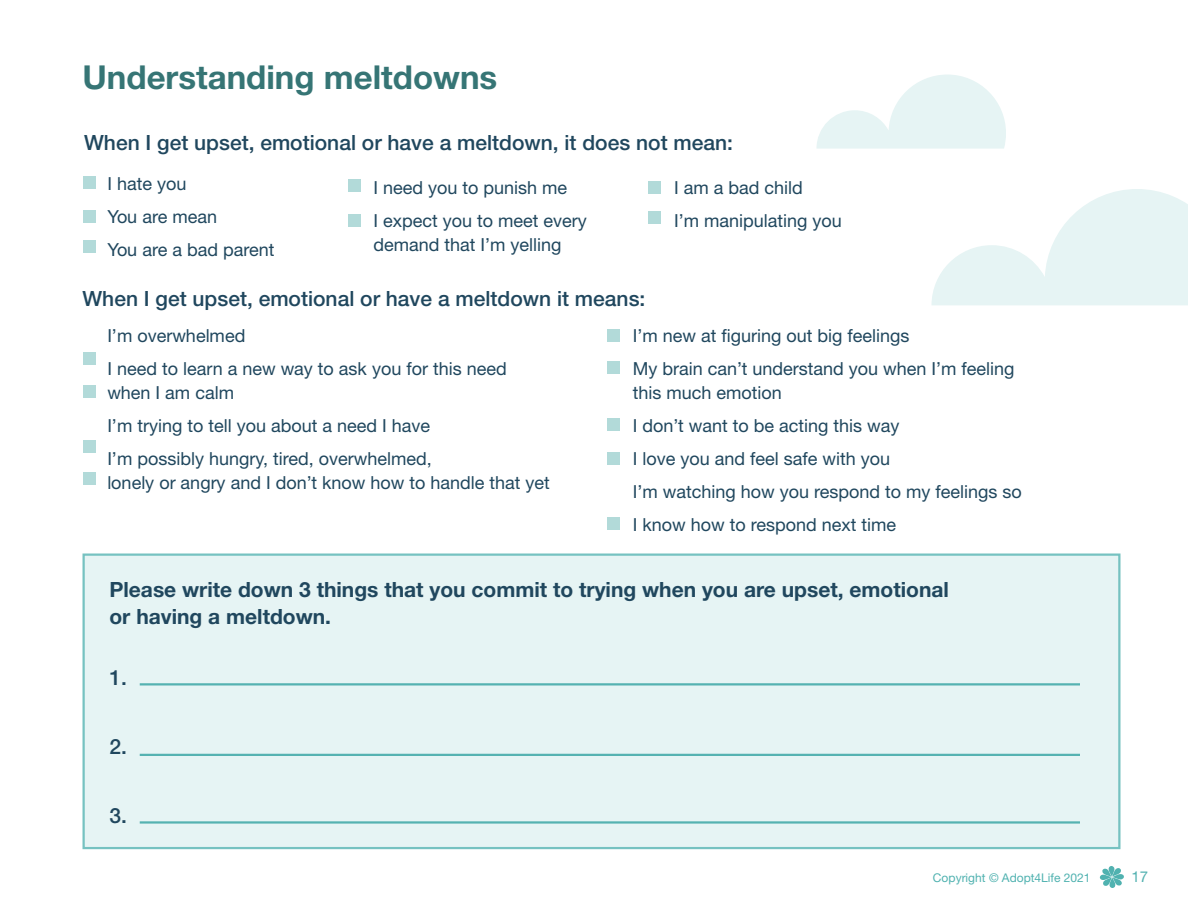
<style>
.page{position:relative;width:1188px;height:918px;background:#fff}
.page>*{position:absolute;margin:0;border:0;box-sizing:border-box;transform-origin:0 0}
.t1{font:700 33px "Helvetica Neue";color:#367575}
.t2{font:500 21px "Helvetica Neue";color:#20475e}
.t3{font:700 21px/27px "Helvetica Neue";color:#20475e}
.t4{font:18px/24px "Helvetica Neue";color:#20475e}
.t5{font:15px "Helvetica Neue";color:#52b1b0}
.t6{font:12px "Helvetica Neue";color:#50b2b0}
</style>
<div class="page">
<svg style="left:932px;top:189px;width:256px;height:116px"></svg>
<svg style="left:816px;top:75px;width:189px;height:74px"></svg>
<div style="left:84px;top:176px;width:12px;height:13px;background:#b2dad9"></div>
<div style="left:348px;top:180px;width:13px;height:12px;background:#b2dad9"></div>
<div style="left:84px;top:210px;width:12px;height:13px;background:#b2dad9"></div>
<div style="left:348px;top:214px;width:13px;height:12px;background:#b2dad9"></div>
<div style="left:83px;top:240px;width:13px;height:13px;background:#b2dad9"></div>
<div style="left:648px;top:181px;width:13px;height:13px;background:#b2dad9"></div>
<div style="left:83px;top:352px;width:13px;height:13px;background:#b2dad9"></div>
<div style="left:608px;top:329px;width:12px;height:13px;background:#b2dad9"></div>
<div style="left:608px;top:361px;width:12px;height:13px;background:#b2dad9"></div>
<div style="left:608px;top:418px;width:12px;height:13px;background:#b2dad9"></div>
<div style="left:608px;top:517px;width:12px;height:13px;background:#b2dad9"></div>
<div style="left:83px;top:385px;width:13px;height:13px;background:#b2dad9"></div>
<div style="left:83px;top:472px;width:13px;height:13px;background:#b2dad9"></div>
<div style="left:84px;top:441px;width:12px;height:12px;background:#b2dad9"></div>
<div style="left:82px;top:554px;width:1038px;height:295px;background:#e6f4f4;border:2px solid #76c2c1"></div>
<hr style="left:140px;top:683px;width:940px;height:3px;background:#55b2b1">
<hr style="left:140px;top:754px;width:940px;height:2px;background:#55b2b1">
<hr style="left:140px;top:821px;width:940px;height:3px;background:#55b2b1">
<div style="left:608px;top:452px;width:12px;height:13px;background:#b2dad9"></div>
<div style="left:648px;top:211px;width:13px;height:13px;background:#b2dad9"></div>
<svg style="left:1100px;top:866px;width:24px;height:22px"></svg>
<p class="t1" style="left:82px;top:57px;width:416px">Understanding meltdowns</p>
<p class="t2" style="left:84px;top:130px;width:650px">When I get upset, emotional or have a meltdown, it does not mean:</p>
<p class="t4" style="left:107px;top:171px;width:81px">I hate you</p>
<p class="t4" style="left:107px;top:204px;width:111px">You are mean</p>
<p class="t4" style="left:107px;top:237px;width:169px">You are a bad parent</p>
<p class="t4" style="left:374px;top:176px;width:195px">I need you to punish me</p>
<p class="t4" style="left:374px;top:209px;width:215px">I expect you to meet every demand that I’m yelling</p>
<p class="t2" style="left:82px;top:286px;width:564px">When I get upset, emotional or have a meltdown it means:</p>
<p class="t4" style="left:674px;top:176px;width:130px">I am a bad child</p>
<p class="t4" style="left:674px;top:209px;width:169px">I’m manipulating you</p>
<p class="t4" style="left:107px;top:323px;width:140px">I’m overwhelmed</p>
<p class="t4" style="left:107px;top:356px;width:401px">I need to learn a new way to ask you for this need when I am calm</p>
<p class="t4" style="left:107px;top:413px;width:324px">I’m trying to tell you about a need I have</p>
<p class="t4" style="left:107px;top:446px;width:326px">I’m possibly hungry, tired, overwhelmed,</p>
<p class="t4" style="left:107px;top:470px;width:444px">lonely or angry and I don’t know how to handle that yet</p>
<p class="t4" style="left:633px;top:323px;width:278px">I’m new at figuring out big feelings</p>
<p class="t4" style="left:633px;top:356px;width:383px">My brain can’t understand you when I’m feeling this much emotion</p>
<p class="t4" style="left:633px;top:413px;width:268px">I don’t want to be acting this way</p>
<p class="t4" style="left:633px;top:446px;width:259px">I love you and feel safe with you</p>
<p class="t4" style="left:633px;top:475px;width:391px;line-height:33px">I’m watching how you respond to my feelings so<br>I know how to respond next time</p>
<p class="t3" style="left:110px;top:575px;width:841px">Please write down 3 things that you commit to trying when you are upset, emotional or having a meltdown.</p>
<p class="t2" style="left:110px;top:665px;width:19px">1.</p>
<p class="t2" style="left:110px;top:734px;width:19px">2.</p>
<p class="t2" style="left:110px;top:803px;width:19px">3.</p>
<p class="t6" style="left:933px;top:870px;width:159px">Copyright © Adopt4Life 2021</p>
<p class="t5" style="left:1132px;top:868px;width:18px">17</p>
</div>
